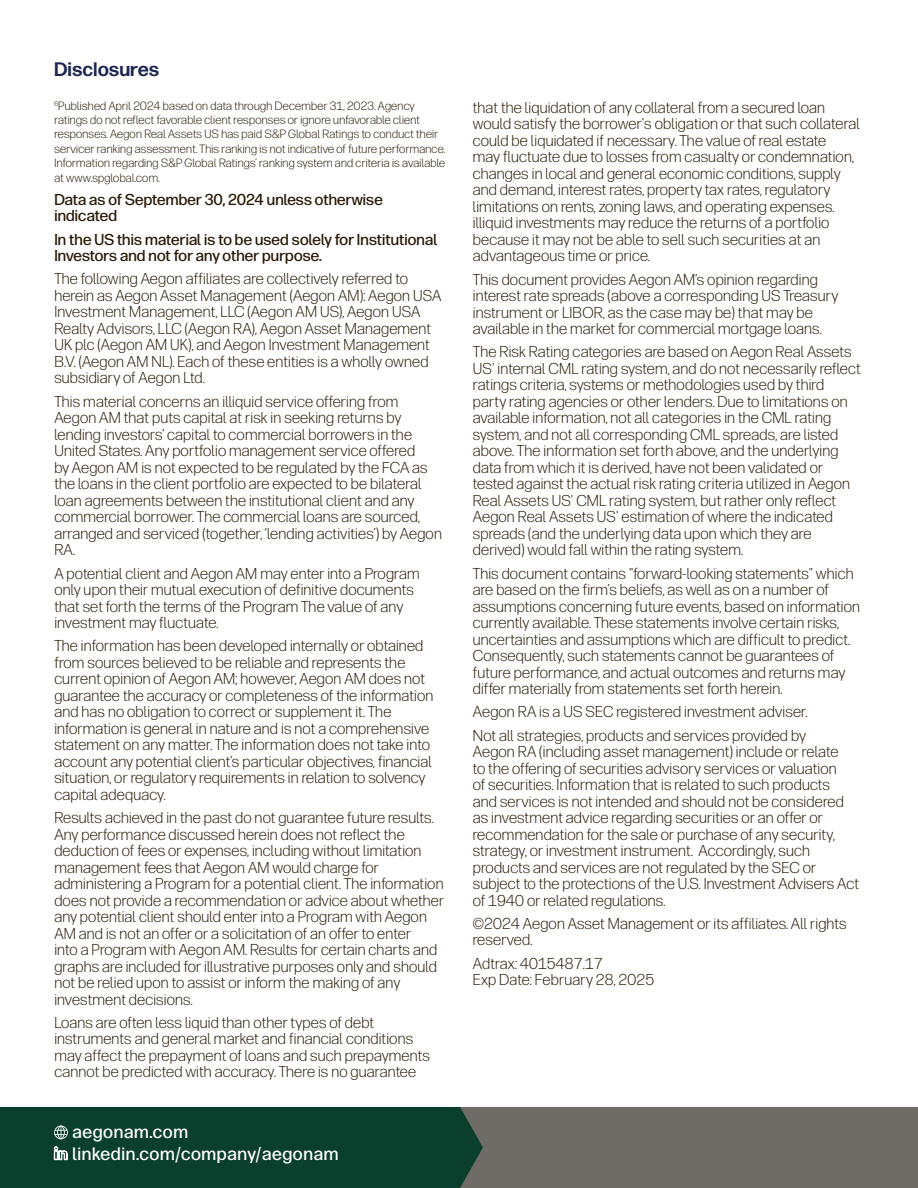
<style>
.page{position:relative;width:918px;height:1188px;background:#fff}
.page>*{position:absolute;margin:0;border:0;box-sizing:border-box;transform-origin:0 0}
.t1{font:700 19.5px "Forever Forma Heading";color:#1d2550}
.t2{font:500 18px/21.6px "Forever Forma Body Text";color:#fff}
.t3{font:300 15.75px/16.5px "Forever Forma Body Text";letter-spacing:-.03em;color:#281805}
.t4{font:500 15.75px/16.5px "Forever Forma Body Text";letter-spacing:-.03em;color:#281805}
.t5{font:300 12px/14.4px "Forever Forma Body Text";letter-spacing:-.03em;color:#281805}
</style>
<div class="page">
<div style="left:0;top:1107px;width:918px;height:81px;background:#0b3f2d"></div>
<div style="left:460px;top:1107px;width:458px;height:81px;background:#6f6b66"></div>
<svg style="left:54px;top:1126px;width:14px;height:13px"></svg>
<svg style="left:54px;top:1147px;width:13px;height:13px"></svg>
<p class="t1" style="left:54px;top:55px;width:107px">Disclosures</p>
<p class="t5" style="left:54px;top:98px;width:393px"><sup>6</sup>Published April 2024 based on data through December 31, 2023. Agency ratings do not reflect favorable client responses or ignore unfavorable client responses. Aegon Real Assets US has paid S&amp;P Global Ratings to conduct their servicer ranking assessment. This ranking is not indicative of future performance.<br>Information regarding S&amp;P Global Ratings’ ranking system and criteria is available at www.spglobal.com.</p>
<p class="t4" style="left:54px;top:190px;width:331px">Data as of September 30, 2024 unless otherwise indicated</p>
<p class="t4" style="left:54px;top:230px;width:385px">In the US this material is to be used solely for Institutional<br>Investors and not for any other purpose.</p>
<p class="t3" style="left:54px;top:270px;width:389px">The following Aegon affiliates are collectively referred to herein as Aegon Asset Management (Aegon AM): Aegon USA Investment Management, LLC (Aegon AM US), Aegon USA Realty Advisors, LLC (Aegon RA), Aegon Asset Management UK plc (Aegon AM UK), and Aegon Investment Management B.V. (Aegon AM NL). Each of these entities is a wholly owned subsidiary of Aegon Ltd.</p>
<p class="t3" style="left:54px;top:392px;width:390px">This material concerns an illiquid service offering from Aegon AM that puts capital at risk in seeking returns by lending investors’ capital to commercial borrowers in the United States. Any portfolio management service offered<br>by Aegon AM is not expected to be regulated by the FCA as the loans in the client portfolio are expected to be bilateral loan agreements between the institutional client and any commercial borrower. The commercial loans are sourced, arranged and serviced (together, ‘lending activities’) by Aegon RA.</p>
<p class="t3" style="left:54px;top:564px;width:367px">A potential client and Aegon AM may enter into a Program only upon their mutual execution of definitive documents that set forth the terms of the Program The value of any investment may fluctuate.</p>
<p class="t3" style="left:54px;top:637px;width:381px">The information has been developed internally or obtained from sources believed to be reliable and represents the current opinion of Aegon AM; however, Aegon AM does not guarantee the accuracy or completeness of the information and has no obligation to correct or supplement it. The information is general in nature and is not a comprehensive statement on any matter. The information does not take into account any potential client’s particular objectives, financial situation, or regulatory requirements in relation to solvency capital adequacy.</p>
<p class="t3" style="left:54px;top:808px;width:392px">Results achieved in the past do not guarantee future results.<br>Any performance discussed herein does not reflect the deduction of fees or expenses, including without limitation management fees that Aegon AM would charge for administering a Program for a potential client. The information does not provide a recommendation or advice about whether any potential client should enter into a Program with Aegon AM and is not an offer or a solicitation of an offer to enter<br>into a Program with Aegon AM. Results for certain charts and graphs are included for illustrative purposes only and should not be relied upon to assist or inform the making of any investment decisions.</p>
<p class="t3" style="left:54px;top:1013px;width:378px">Loans are often less liquid than other types of debt instruments and general market and financial conditions may affect the prepayment of loans and such prepayments cannot be predicted with accuracy. There is no guarantee</p>
<p class="t2" style="left:72px;top:1120px;width:268px">aegonam.com linkedin.com/company/aegonam</p>
<p class="t3" style="left:472px;top:98px;width:389px">that the liquidation of any collateral from a secured loan would satisfy the borrower's obligation or that such collateral could be liquidated if necessary. The value of real estate<br>may fluctuate due to losses from casualty or condemnation, changes in local and general economic conditions, supply and demand, interest rates, property tax rates, regulatory limitations on rents, zoning laws, and operating expenses. illiquid investments may reduce the returns of a portfolio because it may not be able to sell such securities at an advantageous time or price.</p>
<p class="t3" style="left:472px;top:270px;width:368px">This document provides Aegon AM’s opinion regarding interest rate spreads (above a corresponding US Treasury instrument or LIBOR, as the case may be) that may be available in the market for commercial mortgage loans.</p>
<p class="t3" style="left:472px;top:343px;width:390px">The Risk Rating categories are based on Aegon Real Assets US' internal CML rating system, and do not necessarily reflect ratings criteria, systems or methodologies used by third party rating agencies or other lenders. Due to limitations on available information, not all categories in the CML rating system, and not all corresponding CML spreads, are listed above. The information set forth above, and the underlying data from which it is derived, have not been validated or tested against the actual risk rating criteria utilized in Aegon Real Assets US' CML rating system, but rather only reflect Aegon Real Assets US' estimation of where the indicated spreads (and the underlying data upon which they are derived) would fall within the rating system.</p>
<p class="t3" style="left:472px;top:564px;width:389px">This document contains "forward-looking statements" which are based on the firm’s beliefs, as well as on a number of assumptions concerning future events, based on information currently available. These statements involve certain risks, uncertainties and assumptions which are difficult to predict.<br>Consequently, such statements cannot be guarantees of future performance, and actual outcomes and returns may differ materially from statements set forth herein.</p>
<p class="t3" style="left:472px;top:699px;width:337px;line-height:23.2px">Aegon RA is a US SEC registered investment adviser.<br>Not all strategies, products and services provided by</p>
<p class="t3" style="left:472px;top:742px;width:388px">Aegon RA (including asset management) include or relate<br>to the offering of securities advisory services or valuation<br>of securities. Information that is related to such products<br>and services is not intended and should not be considered as investment advice regarding securities or an offer or recommendation for the sale or purchase of any security, strategy, or investment instrument. Accordingly, such products and services are not regulated by the SEC or subject to the protections of the U.S. Investment Advisers Act of 1940 or related regulations.</p>
<p class="t3" style="left:472px;top:914px;width:376px">©2024 Aegon Asset Management or its affiliates. All rights reserved.</p>
<p class="t3" style="left:472px;top:954px;width:184px">Adtrax: 4015487.17<br>Exp Date: February 28, 2025</p>
</div>
